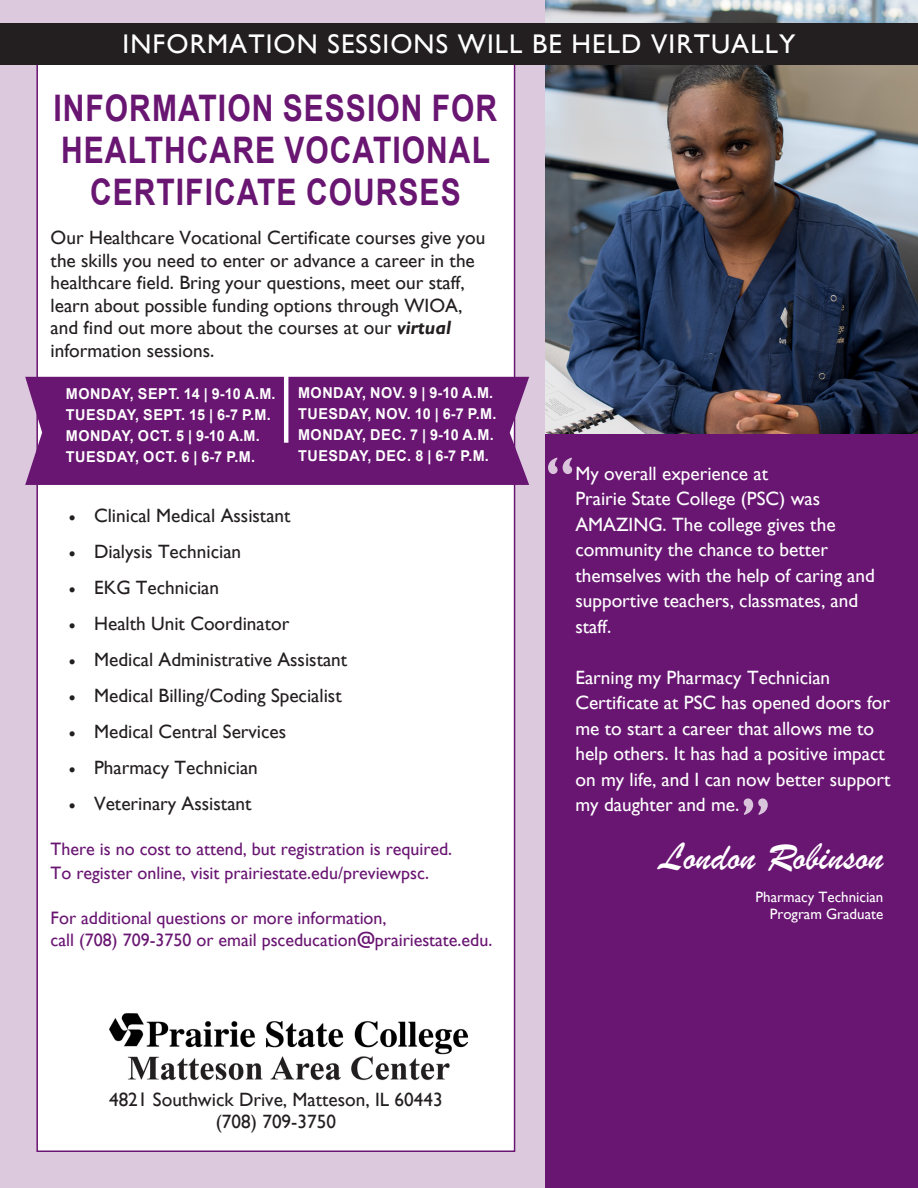
<style>
.page{position:relative;width:918px;height:1188px;background:#fff}
.page>*{position:absolute;margin:0;border:0;box-sizing:border-box;transform-origin:0 0}
.t1{font:700 52.5px "Gill Sans";color:#fff}
.t2{font:40.5px "Brush Script";color:#fff}
.t3{font:700 36.6px/42px "Arial";letter-spacing:.035em;color:#691572;text-align:center;scale:.82 1}
.t4{font:27px "Gill Sans";letter-spacing:.04em;color:#fff}
.t5{font:19.2px/22.5px "Gill Sans";color:#231f20}
.t6{font:19.2px/25.5px "Gill Sans";color:#fff}
.t7{font:18px "Gill Sans";color:#691572}
.t8{font:700 15px/21px "Arial";letter-spacing:.035em;color:#fff;scale:.96 1}
.t9{font:15px "Gill Sans";color:#fff}
.s1{font-weight:700;font-style:italic}
.s2{font-family:"Minion Pro"}
</style>
<div class="page">
<div style="left:0;top:0;width:548px;height:1188px;background:#dcc9de"></div>
<div style="left:545px;top:434px;width:373px;height:754px;background:#691572"></div>
<div style="left:36px;top:32px;width:479px;height:1120px;background:#fff;border:2px solid #691572"></div>
<div style="left:25px;top:377px;width:504px;height:108px;background:#691572"></div>
<img style="left:545px;top:0;width:373px;height:434px">
<hr style="left:284px;top:360px;width:4px;height:83px;background:#fff">
<img style="left:109px;top:1013px;width:359px;height:68px">
<div style="left:0;top:23px;width:918px;height:42px;background:#231f20"></div>
<p class="t4" style="left:123px;top:29px;width:674px">INFORMATION SESSIONS WILL BE HELD VIRTUALLY</p>
<p class="t3" style="left:53px;top:88px;width:543px">INFORMATION SESSION FOR<br>HEALTHCARE VOCATIONAL<br>CERTIFICATE COURSES</p>
<p class="t5" style="left:51px;top:227px;width:436px">Our Healthcare Vocational Certificate courses give you</p>
<p class="t5" style="left:51px;top:249px;width:426px">the skills you need to enter or advance a career in the</p>
<p class="t5" style="left:51px;top:272px;width:416px">healthcare field. Bring your questions, meet our staff,</p>
<p class="t5" style="left:51px;top:294px;width:413px">learn about possible funding options through WIOA,</p>
<p class="t5" style="left:51px;top:317px;width:402px">and find out more about the courses at our <span class="s1">virtual </span>information sessions.</p>
<p class="t8" style="left:66px;top:383px;width:220px">MONDAY, SEPT. 14 | 9-10 A.M.<br>TUESDAY, SEPT. 15 | 6-7 P.M.</p>
<p class="t8" style="left:66px;top:425px;width:204px">MONDAY, OCT. 5 | 9-10 A.M.</p>
<p class="t8" style="left:66px;top:446px;width:199px">TUESDAY, OCT. 6 | 6-7 P.M.</p>
<p class="t8" style="left:298px;top:382px;width:205px">MONDAY, NOV. 9 | 9-10 A.M.</p>
<p class="t8" style="left:298px;top:403px;width:208px">TUESDAY, NOV. 10 | 6-7 P.M.</p>
<p class="t8" style="left:298px;top:424px;width:205px">MONDAY, DEC. 7 | 9-10 A.M.</p>
<p class="t8" style="left:298px;top:445px;width:200px">TUESDAY, DEC. 8 | 6-7 P.M.</p>
<p class="t5" style="left:69px;top:504px;width:223px"><span class="s2">•</span> Clinical Medical Assistant</p>
<p class="t5" style="left:69px;top:540px;width:174px"><span class="s2">•</span> Dialysis Technician</p>
<p class="t5" style="left:69px;top:576px;width:152px"><span class="s2">•</span> EKG Technician</p>
<p class="t5" style="left:69px;top:612px;width:222px"><span class="s2">•</span> Health Unit Coordinator</p>
<p class="t5" style="left:69px;top:648px;width:280px"><span class="s2">•</span> Medical Administrative Assistant</p>
<p class="t5" style="left:69px;top:684px;width:275px"><span class="s2">•</span> Medical Billing/Coding Specialist</p>
<p class="t5" style="left:69px;top:720px;width:219px"><span class="s2">•</span> Medical Central Services</p>
<p class="t5" style="left:69px;top:756px;width:191px"><span class="s2">•</span> Pharmacy Technician</p>
<p class="t5" style="left:69px;top:792px;width:184px"><span class="s2">•</span> Veterinary Assistant</p>
<p class="t7" style="left:51px;top:838px;width:403px">There is no cost to attend, but registration is required.</p>
<p class="t7" style="left:51px;top:862px;width:380px">To register online, visit prairiestate.edu/previewpsc.</p>
<p class="t7" style="left:51px;top:907px;width:337px">For additional questions or more information,</p>
<p class="t7" style="left:51px;top:930px;width:443px">call (708) 709-3750 or email psceducation@prairiestate.edu.</p>
<h1 class="t1" style="left:545px;top:445px;width:31px">“</h1>
<p class="t6" style="left:575px;top:461px;width:194px">My overall experience at</p>
<p class="t6" style="left:575px;top:486px;width:301px">Prairie State College (PSC) was<br>AMAZING. The college gives the community the chance to better themselves with the help of caring and supportive teachers, classmates, and staff.</p>
<p class="t6" style="left:575px;top:665px;width:317px">Earning my Pharmacy Technician Certificate at PSC has opened doors for me to start a career that allows me to help others. It has had a positive impact on my life, and I can now better support my daughter and me.</p>
<h1 class="t1" style="left:741px;top:786px;width:31px">”</h1>
<p class="t2" style="left:660px;top:832px;width:225px">London Robinson</p>
<p class="t9" style="left:756px;top:888px;width:129px">Pharmacy Technician</p>
<p class="t9" style="left:770px;top:905px;width:115px">Program Graduate</p>
<p class="t5" style="left:109px;top:1088px;width:335px">4821 Southwick Drive, Matteson, IL 60443</p>
<p class="t5" style="left:216px;top:1111px;width:122px">(708) 709-3750</p>
</div>
